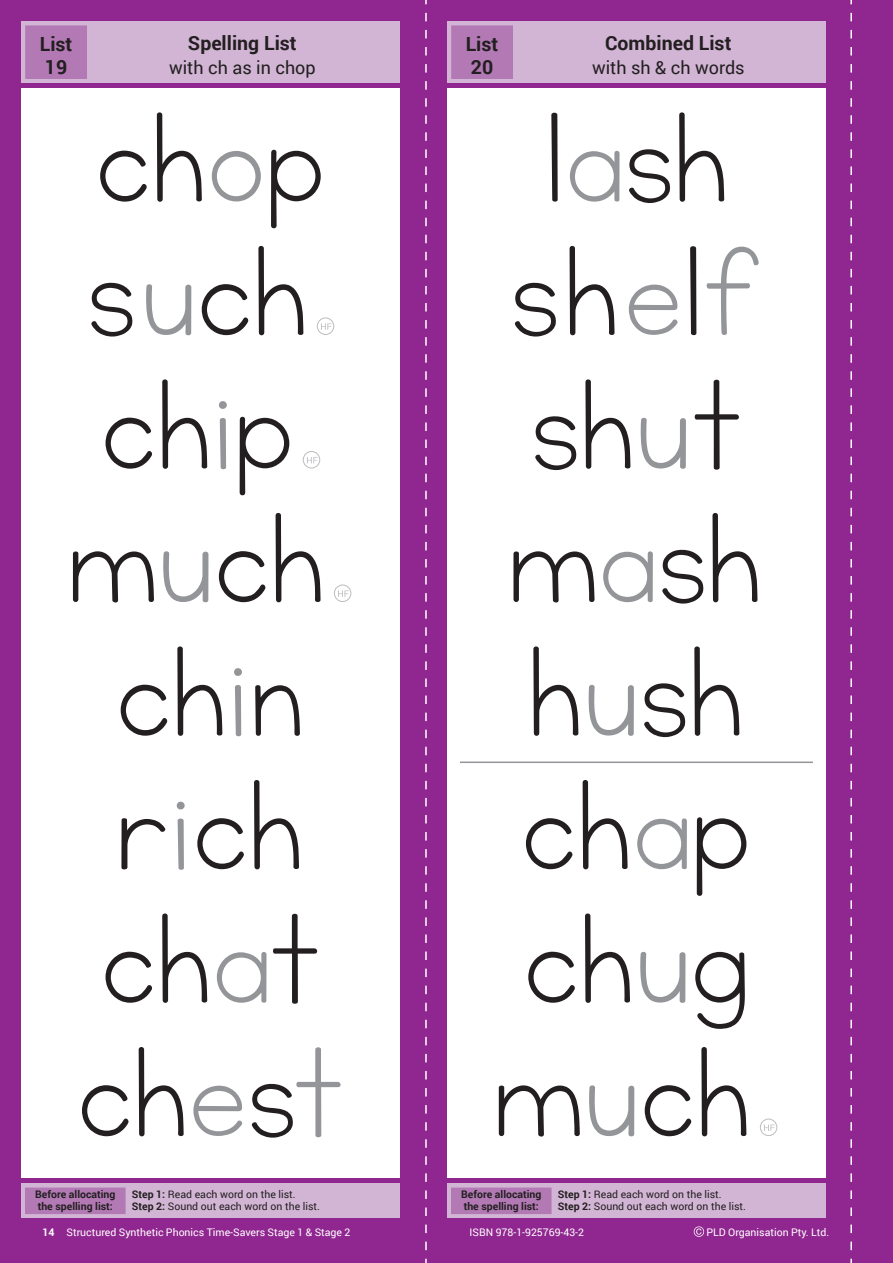
<style>
.page{position:relative;width:893px;height:1263px;background:#90268f}
.page>*{position:absolute;margin:0;border:0;box-sizing:border-box;transform-origin:0 0}
.t1{font:150px/133.5px "KG Neatly Printed";color:#231f20;text-align:center}
.t2{font:700 19.5px/23.4px "Roboto";color:#231f20}
.t3{font:18px "Roboto";color:#231f20}
.t4{font:10.5px/12px "Roboto";color:#231f20}
.t5{font:10.5px "Roboto";color:#fff}
.t6{font:700 10.5px/12.6px "Roboto";color:#231f20}
.s1{color:#939598}
.s2{font-weight:700}
</style>
<div class="page">
<div style="left:447px;top:21px;width:379px;height:62px;background:#d2b5d5"></div>
<div style="left:21px;top:88px;width:379px;height:1090px;background:#fff"></div>
<svg style="left:321px;top:323px;width:11px;height:7px"></svg>
<div style="left:317px;top:317px;width:17px;height:18px;border:1px solid #bcbdc0;border-radius:50%"></div>
<svg style="left:307px;top:457px;width:11px;height:6px"></svg>
<div style="left:303px;top:451px;width:17px;height:17px;border:1px solid #bcbdc0;border-radius:50%"></div>
<svg style="left:338px;top:590px;width:11px;height:7px"></svg>
<div style="left:334px;top:584px;width:17px;height:18px;border:1px solid #bcbdc0;border-radius:50%"></div>
<div style="left:447px;top:88px;width:379px;height:1090px;background:#fff"></div>
<hr style="left:460px;top:761px;width:353px;height:2px;background:#939598">
<svg style="left:764px;top:1124px;width:11px;height:7px"></svg>
<div style="left:760px;top:1118px;width:17px;height:18px;border:1px solid #bcbdc0;border-radius:50%"></div>
<div style="left:447px;top:1184px;width:379px;height:34px;background:#d2b5d5"></div>
<div style="left:451px;top:1188px;width:100px;height:25px;background:#b279b4"></div>
<div style="left:451px;top:1188px;width:100px;height:26px;border:1px solid #b279b4"></div>
<div style="left:21px;top:21px;width:379px;height:62px;background:#d2b5d5"></div>
<div style="left:452px;top:26px;width:60px;height:52px;background:#b279b4"></div>
<div style="left:451px;top:26px;width:62px;height:52px;border:1px solid #b279b4"></div>
<div style="left:21px;top:1184px;width:379px;height:34px;background:#d2b5d5"></div>
<div style="left:26px;top:1188px;width:99px;height:25px;background:#b279b4"></div>
<div style="left:25px;top:1188px;width:100px;height:26px;border:1px solid #b279b4"></div>
<div style="left:26px;top:26px;width:61px;height:52px;background:#b279b4"></div>
<svg style="left:425px;top:0;width:2px;height:1263px"></svg>
<svg style="left:850px;top:0;width:2px;height:1263px"></svg>
<svg style="left:694px;top:1226px;width:10px;height:11px"></svg>
<h2 class="t2" style="left:40px;top:31px;width:34px">List<br>19</h2>
<h2 class="t2" style="left:188px;top:31px;width:110px">Spelling List</h2>
<h3 class="t3" style="left:169px;top:55px;width:148px">with ch as in chop</h3>
<h2 class="t2" style="left:466px;top:31px;width:34px">List<br>20</h2>
<h2 class="t2" style="left:605px;top:31px;width:128px">Combined List</h2>
<h3 class="t3" style="left:592px;top:55px;width:154px">with sh &amp; ch words</h3>
<h1 class="t1" style="left:70px;top:96px;width:276px">ch<span class="s1">o</span>p s<span class="s1">u</span>ch ch<span class="s1">i</span>p m<span class="s1">u</span>ch ch<span class="s1">i</span>n r<span class="s1">i</span>ch ch<span class="s1">a</span>t ch<span class="s1">e</span>s<span class="s1">t</span></h1>
<h1 class="t1" style="left:495px;top:96px;width:269px">l<span class="s1">a</span>sh sh<span class="s1">e</span>l<span class="s1">f </span>sh<span class="s1">u</span>t m<span class="s1">a</span>sh h<span class="s1">u</span>sh ch<span class="s1">a</span>p ch<span class="s1">u</span>g m<span class="s1">u</span>ch</h1>
<p class="t6" style="left:35px;top:1187px;width:82px">Before allocating the spelling list:</p>
<p class="t4" style="left:132px;top:1188px;width:190px"><span class="s2">Step 1:</span> Read each word on the list.<br><span class="s2">Step 2:</span> Sound out each word on the list.</p>
<p class="t6" style="left:461px;top:1187px;width:82px">Before allocating the spelling list:</p>
<p class="t4" style="left:558px;top:1188px;width:190px"><span class="s2">Step 1:</span> Read each word on the list.<br><span class="s2">Step 2:</span> Sound out each word on the list.</p>
<p class="t5" style="left:43px;top:1224px;width:309px"><span class="s2">14</span> Structured Synthetic Phonics Time-Savers Stage 1 &amp; Stage 2</p>
<p class="t5" style="left:470px;top:1224px;width:116px">ISBN 978-1-925769-43-2</p>
<p class="t5" style="left:706px;top:1224px;width:124px">PLD Organisation Pty. Ltd.</p>
</div>
